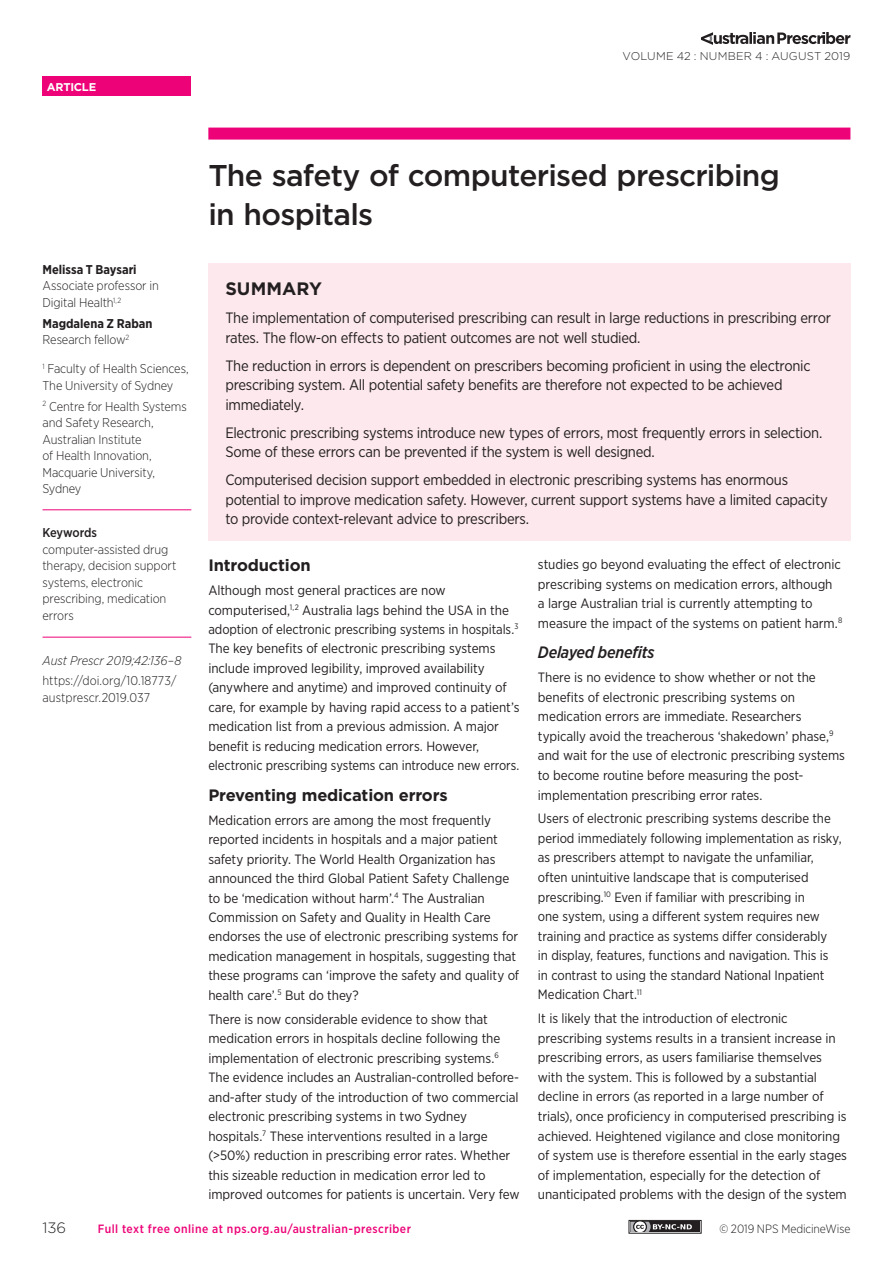
<style>
.page{position:relative;width:893px;height:1263px;background:#fff}
.page>*{position:absolute;margin:0;border:0;box-sizing:border-box;transform-origin:0 0}
.Primary_Heading{font:500 30px/39px "Gotham";letter-spacing:-.025em;color:#231f20}
.Summary_Header{font:700 18px "Gotham";color:#231f20}
.Subheading_Level_1{font:700 16.5px "Gotham";letter-spacing:-.015em;color:#231f20}
.Subheading_Level_2{font:italic 500 16.5px "Gotham Narrow";letter-spacing:-.015em;color:#231f20}
.Summary_Text{font:15px/19.5px "Gotham Narrow";letter-spacing:-.02em;color:#231f20}
.t1{font:300 15px "Gotham";color:#231f20}
.Body_Text{font:13.5px/19.5px "Gotham Narrow";letter-spacing:-.005em;color:#231f20}
.Author_Credentials{font:300 12.75px/16.5px "Gotham Narrow";letter-spacing:-.01em;color:#231f20}
.Keywords_Text{font:300 12.75px/16.5px "Gotham Narrow";letter-spacing:-.01em;color:#231f20}
.DOI_Citation{font:300 12.75px/16.5px "Gotham Narrow";color:#231f20}
.Author_s_Name{font:700 12.75px "Gotham Narrow";color:#231f20}
.Citation{font:italic 300 12.75px "Gotham Narrow";color:#231f20}
.Author_Credentials_L{font:300 12.75px "Gotham Narrow";letter-spacing:-.01em;color:#231f20}
.Keywords_Header{font:500 12.75px "Gotham Narrow";letter-spacing:-.01em;color:#231f20}
.t2{font:500 12px "Gotham Narrow";letter-spacing:.035em;color:#ed0277}
.t3{font:300 12px "Gotham Narrow";letter-spacing:-.005em;color:#231f20}
.t4{font:300 11.25px "Gotham";letter-spacing:.02em;color:#231f20}
.t5{font:700 11.25px "Gotham";letter-spacing:-.02em;color:#fff}
</style>
<div class="page">
<svg style="left:701px;top:32px;width:149px;height:13px"></svg>
<div style="left:43px;top:77px;width:148px;height:19px;background:#ed0277"></div>
<div style="left:208px;top:128px;width:642px;height:12px;background:#ed0277"></div>
<div style="left:628px;top:1220px;width:74px;height:13px;border:1px solid #231f20"></div>
<div style="left:630px;top:1222px;width:70px;height:10px;background:#231f20"></div>
<svg style="left:630px;top:1222px;width:62px;height:10px"></svg>
<hr style="left:43px;top:509px;width:148px;height:1px;background:#ed0277">
<hr style="left:43px;top:637px;width:148px;height:1px;background:#ed0277">
<div style="left:208px;top:264px;width:642px;height:277px;background:#fce8ed"></div>
<p class="t5" style="left:47px;top:79px;width:51px">ARTICLE</p>
<p class="t4" style="left:623px;top:48px;width:229px">VOLUME 42 : NUMBER 4 : AUGUST 2019</p>
<p class="Author_s_Name" style="left:43px;top:261px;width:96px">Melissa T Baysari</p>
<p class="Author_Credentials" style="left:43px;top:277px;width:118px">Associate professor in<br>Digital Health<sup>1,2</sup></p>
<p class="Author_s_Name" style="left:43px;top:315px;width:111px">Magdalena Z Raban</p>
<p class="Author_Credentials_L" style="left:43px;top:332px;width:88px">Research fellow<sup>2</sup></p>
<p class="Author_Credentials" style="left:43px;top:360px;width:148px"><sup>1</sup> Faculty of Health Sciences,<br>The University of Sydney</p>
<p class="Author_Credentials" style="left:43px;top:398px;width:146px"><sup>2</sup> Centre for Health Systems and Safety Research,<br>Australian Institute<br>of Health Innovation,<br>Macquarie University,<br>Sydney</p>
<p class="Keywords_Header" style="left:43px;top:525px;width:56px">Keywords</p>
<p class="Keywords_Text" style="left:43px;top:541px;width:136px">computer-assisted drug therapy, decision support systems, electronic prescribing, medication errors</p>
<p class="Citation" style="left:43px;top:652px;width:140px">Aust Prescr 2019;42:136–8</p>
<p class="DOI_Citation" style="left:43px;top:672px;width:135px">https://doi.org/10.18773/ austprescr.2019.037</p>
<p class="Primary_Heading" style="left:208px;top:155px;width:573px">The safety of computerised prescribing in hospitals</p>
<p class="Summary_Header" style="left:225px;top:277px;width:98px">SUMMARY</p>
<p class="Summary_Text" style="left:225px;top:308px;width:607px">The implementation of computerised prescribing can result in large reductions in prescribing error rates. The flow-on effects to patient outcomes are not well studied.</p>
<p class="Summary_Text" style="left:225px;top:355px;width:587px">The reduction in errors is dependent on prescribers becoming proficient in using the electronic prescribing system. All potential safety benefits are therefore not expected to be achieved immediately.</p>
<p class="Summary_Text" style="left:225px;top:422px;width:598px">Electronic prescribing systems introduce new types of errors, most frequently errors in selection.<br>Some of these errors can be prevented if the system is well designed.</p>
<p class="Summary_Text" style="left:225px;top:470px;width:604px">Computerised decision support embedded in electronic prescribing systems has enormous potential to improve medication safety. However, current support systems have a limited capacity to provide context-relevant advice to prescribers.</p>
<p class="Body_Text" style="left:538px;top:554px;width:306px">studies go beyond evaluating the effect of electronic prescribing systems on medication errors, although a large Australian trial is currently attempting to measure the impact of the systems on patient harm.<sup>8</sup></p>
<p class="Subheading_Level_2" style="left:538px;top:642px;width:118px">Delayed benefits</p>
<p class="Body_Text" style="left:538px;top:667px;width:309px">There is no evidence to show whether or not the benefits of electronic prescribing systems on medication errors are immediate. Researchers typically avoid the treacherous ‘shakedown’ phase,<sup>9 </sup>and wait for the use of electronic prescribing systems to become routine before measuring the post&shy;implementation prescribing error rates.</p>
<p class="Body_Text" style="left:538px;top:809px;width:305px">Users of electronic prescribing systems describe the period immediately following implementation as risky, as prescribers attempt to navigate the unfamiliar, often unintuitive landscape that is computerised prescribing.<sup>10</sup> Even if familiar with prescribing in<br>one system, using a different system requires new training and practice as systems differ considerably<br>in display, features, functions and navigation. This is in contrast to using the standard National Inpatient Medication Chart.<sup>11</sup></p>
<p class="Body_Text" style="left:538px;top:1008px;width:311px">It is likely that the introduction of electronic prescribing systems results in a transient increase in prescribing errors, as users familiarise themselves with the system. This is followed by a substantial decline in errors (as reported in a large number of trials), once proficiency in computerised prescribing is achieved. Heightened vigilance and close monitoring of system use is therefore essential in the early stages of implementation, especially for the detection of unanticipated problems with the design of the system</p>
<p class="Subheading_Level_1" style="left:208px;top:555px;width:104px">Introduction</p>
<p class="Body_Text" style="left:208px;top:580px;width:313px">Although most general practices are now computerised,<sup>1,2</sup> Australia lags behind the USA in the adoption of electronic prescribing systems in hospitals.<sup>3<br></sup>The key benefits of electronic prescribing systems include improved legibility, improved availability (anywhere and anytime) and improved continuity of care, for example by having rapid access to a patient’s medication list from a previous admission. A major benefit is reducing medication errors. However, electronic prescribing systems can introduce new errors.</p>
<p class="Subheading_Level_1" style="left:208px;top:784px;width:241px">Preventing medication errors</p>
<p class="Body_Text" style="left:208px;top:810px;width:312px">Medication errors are among the most frequently reported incidents in hospitals and a major patient safety priority. The World Health Organization has announced the third Global Patient Safety Challenge to be ‘medication without harm’.<sup>4</sup> The Australian Commission on Safety and Quality in Health Care endorses the use of electronic prescribing systems for medication management in hospitals, suggesting that these programs can ‘improve the safety and quality of health care’.<sup>5</sup> But do they?</p>
<p class="Body_Text" style="left:208px;top:1009px;width:313px">There is now considerable evidence to show that medication errors in hospitals decline following the implementation of electronic prescribing systems.<sup>6<br></sup>The evidence includes an Australian-controlled before&shy;and-after study of the introduction of two commercial electronic prescribing systems in two Sydney hospitals.<sup>7</sup> These interventions resulted in a large (&gt;50%) reduction in prescribing error rates. Whether this sizeable reduction in medication error led to improved outcomes for patients is uncertain. Very few</p>
<p class="t1" style="left:43px;top:1218px;width:25px">136</p>
<p class="t2" style="left:98px;top:1221px;width:315px">Full text free online at nps.org.au/australian-prescriber</p>
<p class="t3" style="left:719px;top:1222px;width:133px">© 2019 NPS MedicineWise</p>
</div>
